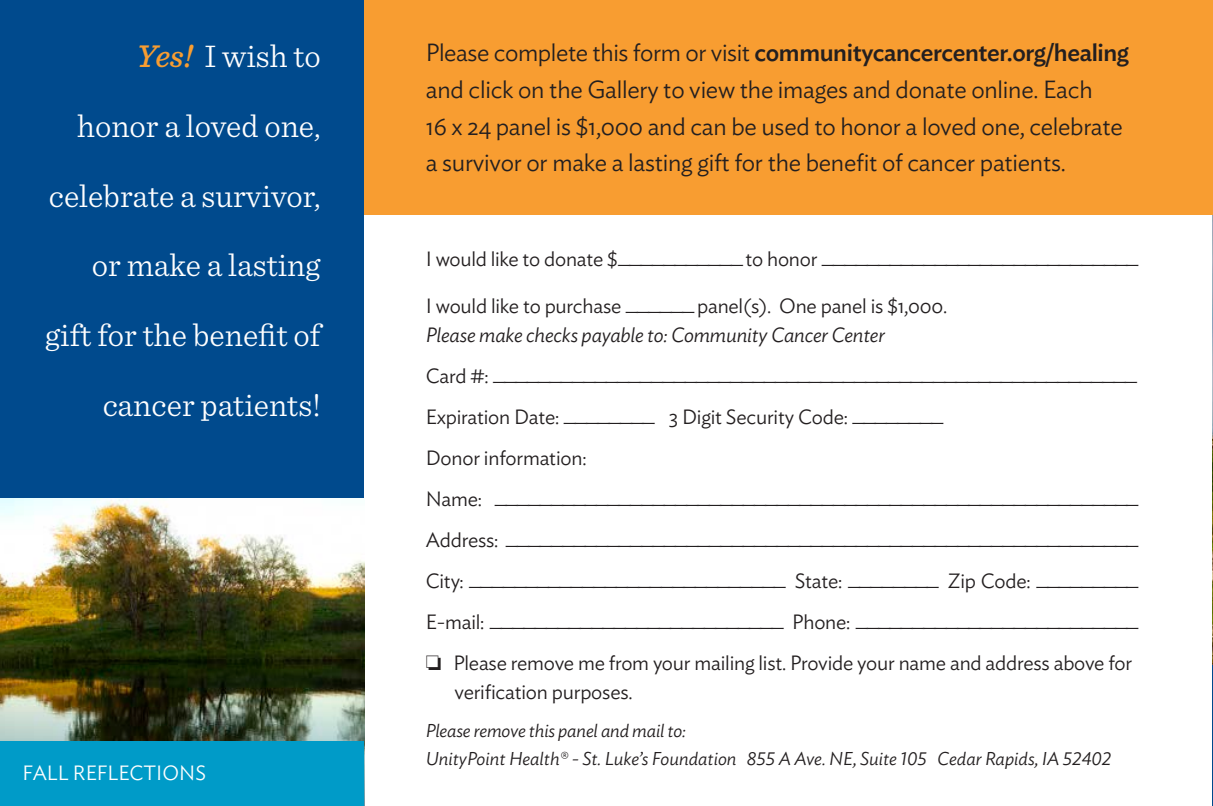
<style>
.page{position:relative;width:1213px;height:806px;background:#fff}
.page>*{position:absolute;margin:0;border:0;box-sizing:border-box;transform-origin:0 0}
.t1{font:300 32.75px/69.8px "Sentinel";color:#fff;text-align:right}
.t2{font:300 24.5px/37px "Ideal Sans";letter-spacing:-.01em;color:#231f20}
.t3{font:300 20.5px/41px "Ideal Sans";letter-spacing:-.01em;color:#231f20}
.t4{font:italic 300 20.5px "Ideal Sans";letter-spacing:-.01em;color:#231f20}
.t5{font:300 20.5px "Ideal Sans";color:#fff}
.t6{font:italic 300 18.5px/28.8px "Ideal Sans";letter-spacing:-.005em;color:#231f20}
.s1{font-weight:500;font-style:italic;color:#f89d31}
.s2{font-weight:500}
</style>
<div class="page">
<hr style="left:1212px;top:663px;width:1px;height:143px;background:#004a8d">
<img style="left:1212px;top:1px;width:1px;height:663px">
<div style="left:364px;top:0;width:848px;height:215px;background:#f89d31"></div>
<div style="left:0;top:0;width:364px;height:499px;background:#004a8d"></div>
<img style="left:0;top:499px;width:364px;height:242px">
<div style="left:0;top:741px;width:364px;height:65px;background:#009bc8"></div>
<p class="t1" style="left:45px;top:19px;width:277px"><span class="s1">Yes!</span> I wish to<br>honor a loved one, celebrate a survivor, or make a lasting gift for the benefit of cancer patients!</p>
<p class="t2" style="left:425px;top:32px;width:704px">Please complete this form or visit <span class="s2">communitycancercenter.org/healing </span>and click on the Gallery to view the images and donate online. Each<br>16 x 24 panel is $1,000 and can be used to honor a loved one, celebrate a survivor or make a lasting gift for the benefit of cancer patients.</p>
<p class="t3" style="left:425px;top:237px;width:714px">I would like to donate $___________ to honor ____________________________</p>
<p class="t3" style="left:425px;top:284px;width:523px">I would like to purchase ______ panel(s). One panel is $1,000.</p>
<p class="t4" style="left:425px;top:319px;width:460px">Please make checks payable to: Community Cancer Center</p>
<p class="t3" style="left:425px;top:354px;width:713px">Card #: _________________________________________________________<br>Expiration Date: ________ 3 Digit Security Code: ________</p>
<p class="t3" style="left:425px;top:436px;width:162px">Donor information:</p>
<p class="t3" style="left:425px;top:477px;width:714px">Name: _________________________________________________________</p>
<p class="t3" style="left:425px;top:518px;width:714px">Address: ________________________________________________________</p>
<p class="t3" style="left:425px;top:559px;width:714px">City: ____________________________ State: ________ Zip Code: _________</p>
<p class="t3" style="left:425px;top:600px;width:714px">E-mail: __________________________ Phone: _________________________</p>
<p class="t3" style="left:454px;top:647px;width:679px;line-height:28.8px;text-indent:-29px">□ Please remove me from your mailing list. Provide your name and address above for verification purposes.</p>
<p class="t6" style="left:425px;top:714px;width:687px">Please remove this panel and mail to:<br>UnityPoint Health® - St. Luke’s Foundation 855 A Ave. NE, Suite 105 Cedar Rapids, IA 52402</p>
<p class="t5" style="left:23px;top:757px;width:185px">FALL REFLECTIONS</p>
</div>
